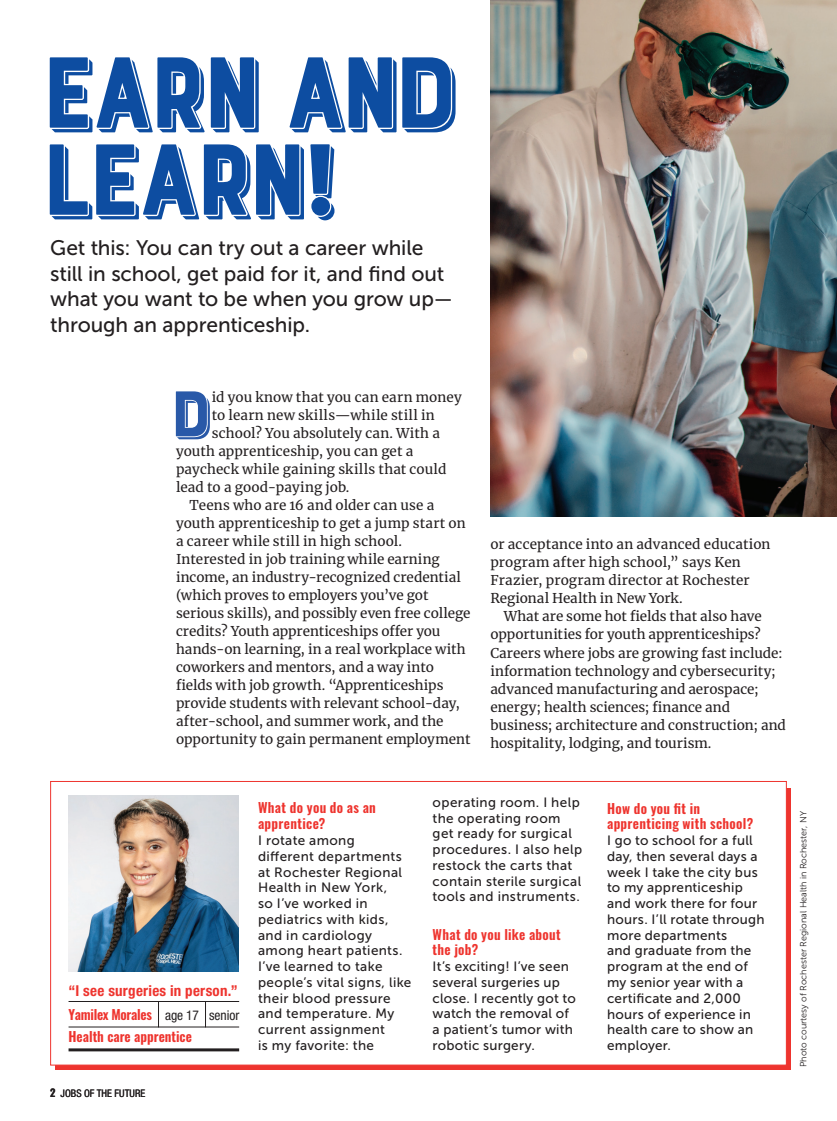
<style>
.page{position:relative;width:837px;height:1121px;background:#fff}
.page>*{position:absolute;margin:0;border:0;box-sizing:border-box;transform-origin:0 0}
.t1{font:106.5px/87px "Bourton Drop Extrude";letter-spacing:-.06em;color:#0d4da1}
.t2{font:68.1px "Bourton Drop Extrude";color:#2959a8}
.t3{font:21px/25.5px "Museo Sans 500";letter-spacing:-.005em;color:#231f20}
.t4{font:700 condensed 15px "Helvetica Neue LT Pro";letter-spacing:.015em;color:#ee342e}
.t5{font:13.5px/18px "Merriweather";letter-spacing:.005em;color:#231f20}
.t6{font:13.5px/15.8px "Museo Sans 500";letter-spacing:.02em;color:#231f20}
.t7{font:600 13.5px/15.8px "Oswald";letter-spacing:.02em;color:#ee342e}
.t8{font:600 13.5px/22.5px "Oswald";color:#ee342e}
.t9{font:13.5px "Merriweather";letter-spacing:.025em;color:#231f20}
.t10{font:condensed 10.5px "Helvetica Neue LT Pro";color:#231f20}
.t11{font:9px "Museo Sans 300";color:#231f20}
.s1{font-family:"Helvetica Neue LT Pro";font-weight:400;font-stretch:condensed;color:#231f20}
.s2{font-family:"Oswald";font-weight:600;font-stretch:normal}
</style>
<div class="page">
<img style="left:490px;top:0;width:347px;height:517px">
<div style="left:50px;top:781px;width:737px;height:284px;background:#fff;border:1px solid #ee342e"></div>
<img style="left:68px;top:795px;width:171px;height:176px">
<hr style="left:69px;top:1001px;width:170px;height:1px;background:#231f20">
<svg style="left:158px;top:1002px;width:1px;height:24px"></svg>
<svg style="left:205px;top:1002px;width:1px;height:24px"></svg>
<hr style="left:69px;top:1026px;width:170px;height:1px;background:#231f20">
<hr style="left:69px;top:1048px;width:170px;height:3px;background:#231f20">
<h1 class="t1" style="left:40px;top:54px;width:421px">EARN AND<br>LEARN!</h1>
<h3 class="t3" style="left:50px;top:235px;width:404px">Get this: You can try out a career while still in school, get paid for it, and find out what you want to be when you grow up— through an apprenticeship.</h3>
<h2 class="t2" style="left:169px;top:371px;width:44px">D</h2>
<p class="t5" style="left:212px;top:387px;width:252px">id you know that you can earn money</p>
<p class="t9" style="left:212px;top:405px;width:225px">to learn new skills—while still in</p>
<p class="t5" style="left:212px;top:423px;width:230px">school? You absolutely can. With a</p>
<p class="t5" style="left:176px;top:441px;width:239px">youth apprenticeship, you can get a</p>
<p class="t5" style="left:176px;top:459px;width:272px">paycheck while gaining skills that could</p>
<p class="t5" style="left:176px;top:477px;width:175px">lead to a good-paying job.</p>
<p class="t5" style="left:190px;top:495px;width:246px">Teens who are 16 and older can use a</p>
<p class="t5" style="left:176px;top:513px;width:291px">youth apprenticeship to get a jump start on</p>
<p class="t5" style="left:176px;top:531px;width:228px">a career while still in high school.</p>
<p class="t5" style="left:176px;top:549px;width:265px">Interested in job training while earning</p>
<p class="t5" style="left:176px;top:567px;width:287px">income, an industry-recognized credential</p>
<p class="t5" style="left:176px;top:585px;width:254px">(which proves to employers you’ve got</p>
<p class="t5" style="left:176px;top:603px;width:296px">serious skills), and possibly even free college</p>
<p class="t5" style="left:176px;top:621px;width:266px">credits? Youth apprenticeships offer you</p>
<p class="t5" style="left:176px;top:639px;width:291px">hands-on learning, in a real workplace with</p>
<p class="t5" style="left:176px;top:657px;width:259px">coworkers and mentors, and a way into</p>
<p class="t5" style="left:176px;top:675px;width:269px">fields with job growth. “Apprenticeships</p>
<p class="t5" style="left:176px;top:693px;width:286px">provide students with relevant school-day,</p>
<p class="t5" style="left:176px;top:711px;width:269px">after-school, and summer work, and the</p>
<p class="t5" style="left:176px;top:729px;width:296px">opportunity to gain permanent employment</p>
<p class="t5" style="left:490px;top:535px;width:282px">or acceptance into an advanced education program after high school,” says Ken Frazier, program director at Rochester Regional Health in New York.</p>
<p class="t5" style="left:490px;top:607px;width:297px;text-indent:14px">What are some hot fields that also have opportunities for youth apprenticeships?<br>Careers where jobs are growing fast include: information technology and cybersecurity; advanced manufacturing and aerospace; energy; health sciences; finance and business; architecture and construction; and hospitality, lodging, and tourism.</p>
<p class="t4" style="left:69px;top:981px;width:171px">“I see surgeries in person.”</p>
<p class="t8" style="left:69px;top:1003px;width:173px">Yamilex Morales <span class="s1">age 17 senior<br></span>Health care apprentice</p>
<p class="t10" style="left:50px;top:1087px;width:97px"><span class="s2">2</span> JOBS OF THE FUTURE</p>
<p class="t7" style="left:258px;top:801px;width:119px">What do you do as an apprentice?</p>
<p class="t6" style="left:258px;top:832px;width:155px">I rotate among different departments at Rochester Regional<br>Health in New York,<br>so I’ve worked in pediatrics with kids, and in cardiology among heart patients.<br>I’ve learned to take people’s vital signs, like their blood pressure and temperature. My current assignment<br>is my favorite: the</p>
<p class="t6" style="left:433px;top:794px;width:151px">operating room. I help the operating room get ready for surgical procedures. I also help restock the carts that contain sterile surgical tools and instruments.</p>
<p class="t7" style="left:433px;top:927px;width:130px">What do you like about the job?</p>
<p class="t6" style="left:433px;top:958px;width:145px">It’s exciting! I’ve seen several surgeries up close. I recently got to watch the removal of a patient’s tumor with robotic surgery.</p>
<p class="t7" style="left:607px;top:801px;width:148px">How do you fit in apprenticing with school?</p>
<p class="t6" style="left:607px;top:832px;width:159px">I go to school for a full day, then several days a week I take the city bus to my apprenticeship and work there for four hours. I’ll rotate through more departments<br>and graduate from the program at the end of my senior year with a certificate and 2,000 hours of experience in health care to show an employer.</p>
<p class="t11" style="left:799px;top:1066px;width:257px;rotate:-90deg">Photo courtesy of Rochester Regional Health in Rochester, NY</p>
</div>
